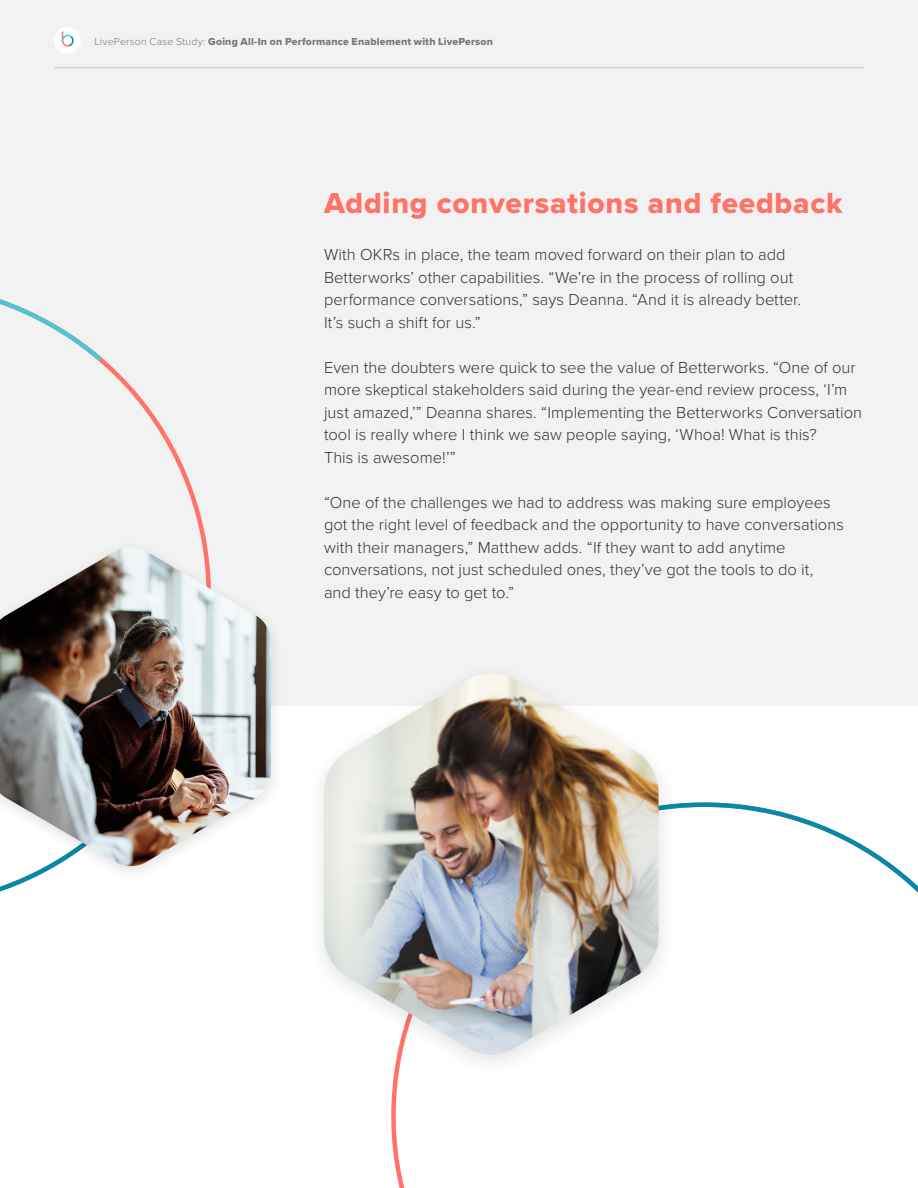
<style>
.page{position:relative;width:918px;height:1188px;background:#fff}
.page>*{position:absolute;margin:0;border:0;box-sizing:border-box;transform-origin:0 0}
.t1{font:30px "Proxima Nova Extrabld";letter-spacing:.025em;color:#ff7369}
.t2{font:300 16.5px/22.5px "Proxima Nova";color:#333}
.t3{font:10.5px "Proxima Nova Extrabld";letter-spacing:.015em;color:#787878}
.s1{font-family:"Proxima Nova";font-weight:300}
</style>
<div class="page">
<div style="left:0;top:0;width:918px;height:706px;background:#f2f2f2"></div>
<svg style="left:679px;top:802px;width:239px;height:91px"></svg>
<svg style="left:103px;top:361px;width:103px;height:178px"></svg>
<svg style="left:0;top:299px;width:106px;height:66px"></svg>
<svg style="left:0;top:882px;width:24px;height:10px"></svg>
<div style="left:0;top:539px;width:284px;height:343px;background:#000;opacity:.12"></div>
<img style="left:0;top:547px;width:271px;height:320px">
<div style="left:306px;top:660px;width:373px;height:419px;background:#000;opacity:.12"></div>
<img style="left:324px;top:673px;width:335px;height:383px">
<hr style="left:54px;top:67px;width:810px;height:1px;background:#c8c8cc">
<div style="left:54px;top:27px;width:27px;height:27px;background:#fff;border-radius:50%"></div>
<svg style="left:62px;top:31px;width:12px;height:16px"></svg>
<p class="t3" style="left:94px;top:33px;width:400px"><span class="s1">LivePerson Case Study:</span> Going All-In on Performance Enablement with LivePerson</p>
<h1 class="t1" style="left:324px;top:181px;width:520px">Adding conversations and feedback</h1>
<p class="t2" style="left:324px;top:242px;width:479px">With OKRs in place, the team moved forward on their plan to add Betterworks’ other capabilities. “We’re in the process of rolling out performance conversations,” says Deanna. “And it is already better.<br>It’s such a shift for us.”</p>
<p class="t2" style="left:324px;top:355px;width:540px">Even the doubters were quick to see the value of Betterworks. “One of our more skeptical stakeholders said during the year-end review process, ‘I’m just amazed,’” Deanna shares. “Implementing the Betterworks Conversation tool is really where I think we saw people saying, ‘Whoa! What is this?<br>This is awesome!’”</p>
<p class="t2" style="left:324px;top:490px;width:521px">“One of the challenges we had to address was making sure employees got the right level of feedback and the opportunity to have conversations with their managers,” Matthew adds. “If they want to add anytime conversations, not just scheduled ones, they’ve got the tools to do it, and they’re easy to get to.”</p>
</div>
